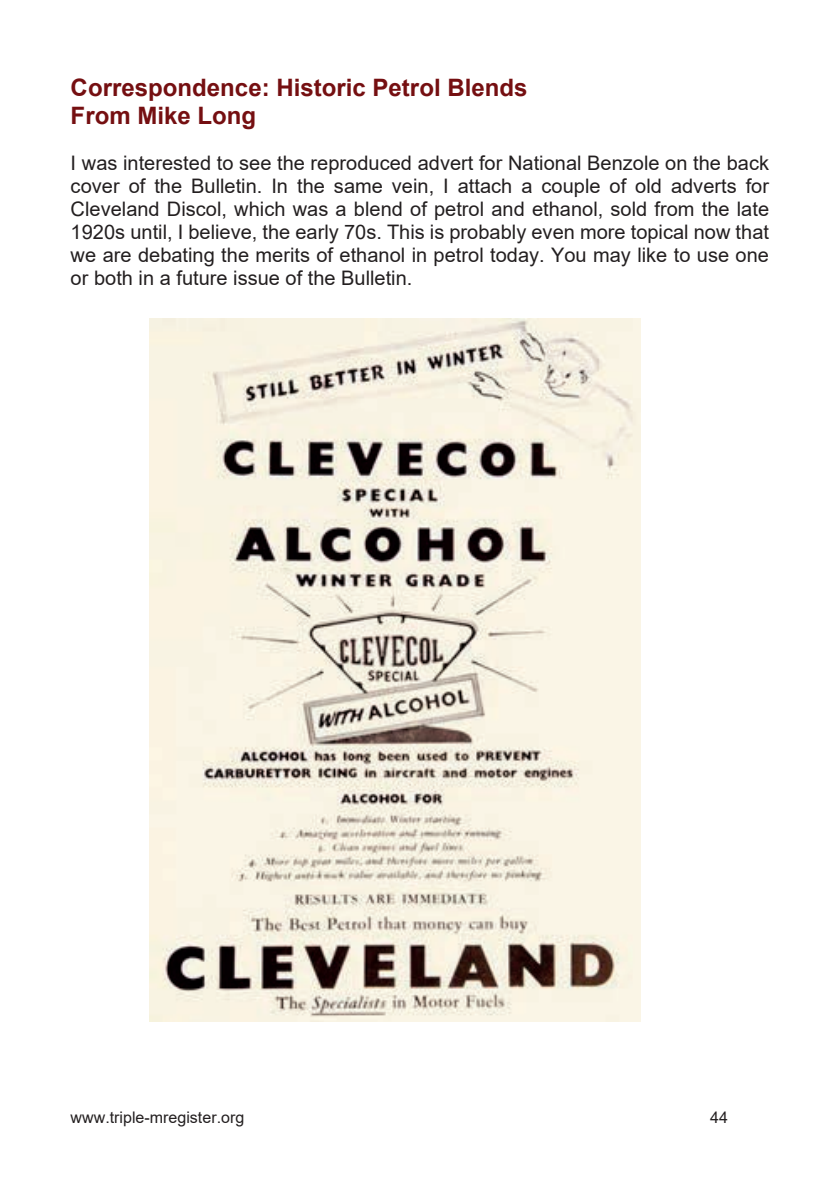
<style>
.page{position:relative;width:840px;height:1191px;background:#fff}
.page>*{position:absolute;margin:0;border:0;box-sizing:border-box;transform-origin:0 0}
.t1{font:700 24px/27.6px "Arial";color:#750f11}
.t2{font:20px/23px "Arial";color:#231f20;text-align:justify}
.t3{font:16px "Arial";color:#231f20}
</style>
<div class="page">
<img style="left:150px;top:318px;width:490px;height:703px">
<p class="t1" style="left:71px;top:74px;width:458px">Correspondence: Historic Petrol Blends<br>From Mike Long</p>
<p class="t2" style="left:71px;top:152px;width:699px">I was interested to see the reproduced advert for National Benzole on the back cover of the Bulletin. In the same vein, I attach a couple of old adverts for Cleveland Discol, which was a blend of petrol and ethanol, sold from the late 1920s until, I believe, the early 70s. This is probably even more topical now that we are debating the merits of ethanol in petrol today. You may like to use one or both in a future issue of the Bulletin.</p>
<p class="t3" style="left:71px;top:1106px;width:175px">www.triple-mregister.org</p>
<p class="t3" style="left:709px;top:1106px;width:19px">44</p>
</div>
